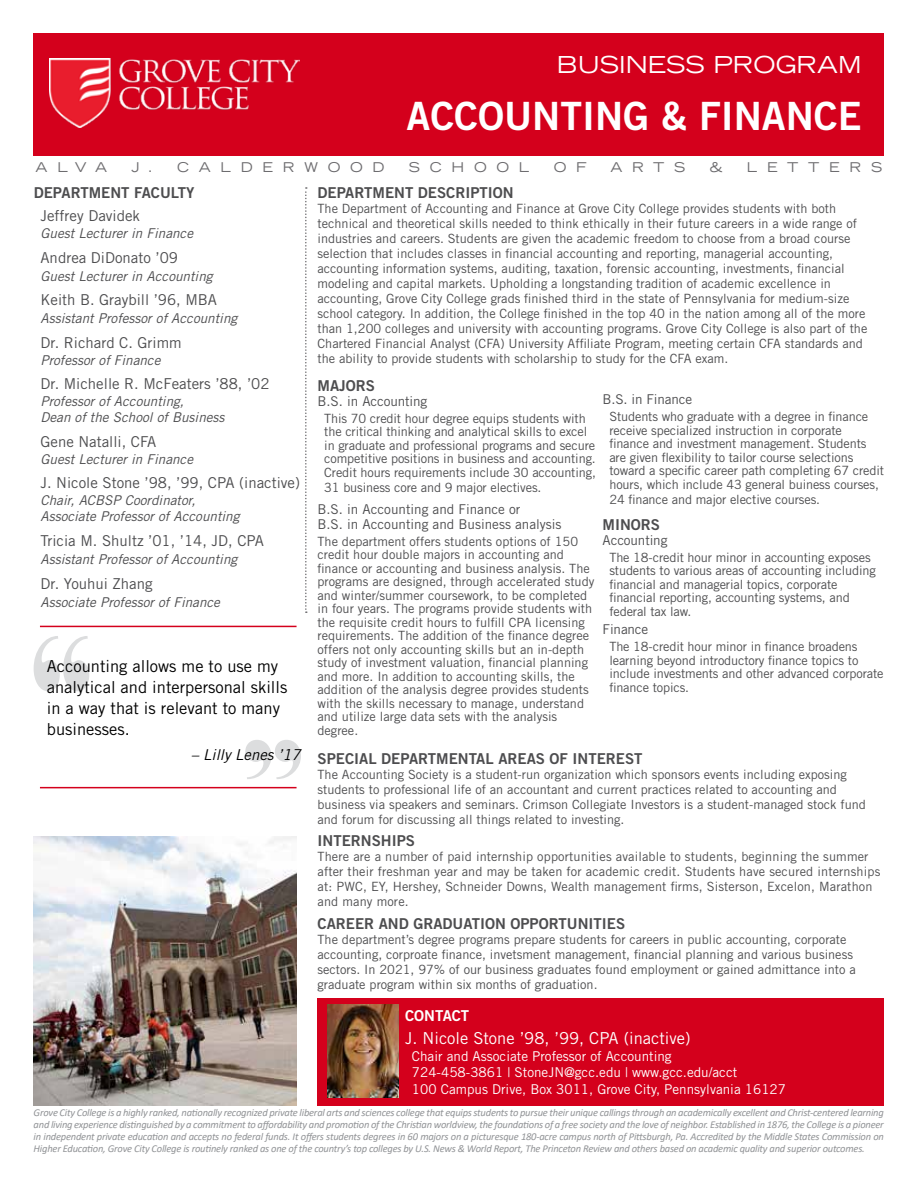
<style>
.page{position:relative;width:918px;height:1188px;background:#fff}
.page>*{position:absolute;margin:0;border:0;box-sizing:border-box;transform-origin:0 0}
.t1{font:39px "Trade Gothic LT Std Bd 2";color:#fff}
.t2{font:expanded 23.4px "Trade Gothic LT Std";color:#fff}
.t3{font:16.5px/21px "Trade Gothic LT Std";color:#000}
.t4{font:16.5px "Trade Gothic LT Std";color:#fff}
.t5{font:15px "Trade Gothic LT Std";color:#4d4d4f}
.t6{font:15px "Trade Gothic LT Std Bd 2";color:#4d4d4f}
.t7{font:italic 15px "Trade Gothic LT Std";color:#000}
.t8{font:15px "Trade Gothic LT Std Bd 2";color:#fff}
.t9{font:italic 13.5px/16.5px "Trade Gothic LT Std";color:#4d4d4f}
.t10{font:13.5px/16.5px "Trade Gothic LT Std";color:#fff}
.t11{font:13.5px/15px "Trade Gothic LT Std";color:#4d4d4f}
.t12{font:expanded 13.5px "Trade Gothic LT Std";letter-spacing:.72em;color:#6d6c6f}
.t13{font:12.75px/13.5px "Trade Gothic LT Std";color:#4d4d4f}
.t14{font:italic 10.5px/12px "Calibri";letter-spacing:-.02em;color:#919396;text-align:justify}
</style>
<div class="page">
<div style="left:34px;top:34px;width:850px;height:122px;background:#d4001c"></div>
<img style="left:50px;top:58px;width:249px;height:70px">
<img style="left:34px;top:837px;width:263px;height:268px">
<svg style="left:305px;top:187px;width:2px;height:426px"></svg>
<svg style="left:245px;top:740px;width:56px;height:39px"></svg>
<svg style="left:34px;top:636px;width:55px;height:55px"></svg>
<hr style="left:40px;top:626px;width:257px;height:1px;background:#d4001c">
<hr style="left:40px;top:787px;width:257px;height:1px;background:#d4001c">
<div style="left:317px;top:998px;width:567px;height:107px;background:#d4001c"></div>
<img style="left:328px;top:1004px;width:70px;height:93px">
<h2 class="t2" style="left:557px;top:50px;width:306px">BUSINESS PROGRAM</h2>
<h1 class="t1" style="left:407px;top:92px;width:456px">ACCOUNTING &amp; FINANCE</h1>
<p class="t12" style="left:36px;top:158px;width:73px">ALVA</p>
<p class="t12" style="left:131px;top:158px;width:255px">J. CALDERWOOD</p>
<p class="t12" style="left:409px;top:158px;width:122px">SCHOOL</p>
<p class="t12" style="left:554px;top:158px;width:34px">O F</p>
<p class="t12" style="left:610px;top:158px;width:77px">ARTS</p>
<p class="t12" style="left:710px;top:158px;width:14px">&amp;</p>
<p class="t12" style="left:747px;top:158px;width:137px">LETTERS</p>
<p class="t6" style="left:34px;top:183px;width:162px">DEPARTMENT FACULTY</p>
<p class="t5" style="left:40px;top:207px;width:101px">Jeffrey Davidek</p>
<p class="t9" style="left:40px;top:225px;width:154px">Guest Lecturer in Finance</p>
<p class="t5" style="left:40px;top:248px;width:139px">Andrea DiDonato ’09</p>
<p class="t9" style="left:40px;top:268px;width:174px">Guest Lecturer in Accounting</p>
<p class="t5" style="left:40px;top:291px;width:178px">Keith B. Graybill ’96, MBA</p>
<p class="t9" style="left:40px;top:311px;width:198px">Assistant Professor of Accounting</p>
<p class="t5" style="left:40px;top:334px;width:143px">Dr. Richard C. Grimm</p>
<p class="t9" style="left:40px;top:352px;width:121px">Professor of Finance</p>
<p class="t5" style="left:40px;top:375px;width:231px">Dr. Michelle R. McFeaters ’88, ’02</p>
<p class="t9" style="left:40px;top:393px;width:186px">Professor of Accounting,<br>Dean of the School of Business</p>
<p class="t5" style="left:40px;top:433px;width:117px">Gene Natalli, CFA</p>
<p class="t9" style="left:40px;top:451px;width:154px">Guest Lecturer in Finance</p>
<p class="t5" style="left:40px;top:474px;width:261px">J. Nicole Stone ’98, ’99, CPA (inactive)</p>
<p class="t9" style="left:40px;top:492px;width:201px">Chair, ACBSP Coordinator,<br>Associate Professor of Accounting</p>
<p class="t5" style="left:40px;top:532px;width:225px">Tricia M. Shultz ’01, ’14, JD, CPA</p>
<p class="t9" style="left:40px;top:551px;width:198px">Assistant Professor of Accounting</p>
<p class="t5" style="left:40px;top:574px;width:114px">Dr. Youhui Zhang</p>
<p class="t9" style="left:40px;top:594px;width:181px">Associate Professor of Finance</p>
<p class="t6" style="left:318px;top:183px;width:198px">DEPARTMENT DESCRIPTION</p>
<p class="t13" style="left:318px;top:201px;width:551px;line-height:15px">The Department of Accounting and Finance at Grove City College provides students with both technical and theoretical skills needed to think ethically in their future careers in a wide range of industries and careers. Students are given the academic freedom to choose from a broad course selection that includes classes in financial accounting and reporting, managerial accounting, accounting information systems, auditing, taxation, forensic accounting, investments, financial modeling and capital markets. Upholding a longstanding tradition of academic excellence in accounting, Grove City College grads finished third in the state of Pennsylvania for medium-size school category. In addition, the College finished in the top 40 in the nation among all of the more than 1,200 colleges and university with accounting programs. Grove City College is also part of the Chartered Financial Analyst (CFA) University Affiliate Program, meeting certain CFA standards and the ability to provide students with scholarship to study for the CFA exam.</p>
<p class="t6" style="left:318px;top:376px;width:59px">MAJORS</p>
<p class="t11" style="left:318px;top:393px;width:111px">B.S. in Accounting</p>
<p class="t13" style="left:324px;top:412px;width:273px">This 70 credit hour degree equips students with the critical thinking and analytical skills to excel in graduate and professional programs and secure competitive positions in business and accounting.<br>Credit hours requirements include 30 accounting,</p>
<p class="t13" style="left:324px;top:481px;width:219px">31 business core and 9 major electives.</p>
<p class="t11" style="left:318px;top:501px;width:246px">B.S. in Accounting and Finance or<br>B.S. in Accounting and Business analysis</p>
<p class="t13" style="left:318px;top:534px;width:278px">The department offers students options of 150 credit hour double majors in accounting and finance or accounting and business analysis. The programs are designed, through accelerated study and winter/summer coursework, to be completed in four years. The programs provide students with the requisite credit hours to fulfill CPA licensing requirements. The addition of the finance degree offers not only accounting skills but an in-depth study of investment valuation, financial planning and more. In addition to accounting skills, the addition of the analysis degree provides students with the skills necessary to manage, understand and utilize large data sets with the analysis degree.</p>
<p class="t11" style="left:603px;top:392px;width:91px">B.S. in Finance</p>
<p class="t13" style="left:609px;top:410px;width:276px">Students who graduate with a degree in finance receive specialized instruction in corporate finance and investment management. Students are given flexibility to tailor course selections toward a specific career path completing 67 credit hours, which include 43 general buiness courses,</p>
<p class="t13" style="left:609px;top:492px;width:212px">24 finance and major elective courses.</p>
<p class="t6" style="left:603px;top:515px;width:59px">MINORS</p>
<p class="t11" style="left:603px;top:532px;width:66px">Accounting</p>
<p class="t13" style="left:609px;top:550px;width:268px">The 18-credit hour minor in accounting exposes students to various areas of accounting including financial and managerial topics, corporate financial reporting, accounting systems, and federal tax law.</p>
<p class="t11" style="left:603px;top:622px;width:47px">Finance</p>
<p class="t13" style="left:609px;top:640px;width:276px">The 18-credit hour minor in finance broadens learning beyond introductory finance topics to include investments and other advanced corporate finance topics.</p>
<p class="t3" style="left:47px;top:655px;width:242px">Accounting allows me to use my analytical and interpersonal skills in a way that is relevant to many businesses.</p>
<p class="t7" style="left:191px;top:745px;width:111px">– Lilly Lenes ’17</p>
<p class="t6" style="left:318px;top:749px;width:327px">SPECIAL DEPARTMENTAL AREAS OF INTEREST</p>
<p class="t13" style="left:318px;top:766px;width:550px;line-height:15px">The Accounting Society is a student-run organization which sponsors events including exposing students to professional life of an accountant and current practices related to accounting and business via speakers and seminars. Crimson Collegiate Investors is a student-managed stock fund and forum for discussing all things related to investing.</p>
<p class="t6" style="left:318px;top:831px;width:99px">INTERNSHIPS</p>
<p class="t13" style="left:318px;top:849px;width:564px;line-height:15px">There are a number of paid internship opportunities available to students, beginning the summer after their freshman year and may be taken for academic credit. Students have secured internships at: PWC, EY, Hershey, Schneider Downs, Wealth management firms, Sisterson, Excelon, Marathon and many more.</p>
<p class="t6" style="left:318px;top:914px;width:309px">CAREER AND GRADUATION OPPORTUNITIES</p>
<p class="t13" style="left:318px;top:931px;width:540px;line-height:15px">The department’s degree programs prepare students for careers in public accounting, corporate accounting, corproate finance, invetsment management, financial planning and various business sectors. In 2021, 97% of our business graduates found employment or gained admittance into a graduate program within six months of graduation.</p>
<p class="t8" style="left:405px;top:1006px;width:66px">CONTACT</p>
<p class="t4" style="left:405px;top:1028px;width:287px">J. Nicole Stone ’98, ’99, CPA (inactive)</p>
<p class="t10" style="left:412px;top:1047px;width:376px">Chair and Associate Professor of Accounting<br>724-458-3861 | StoneJN@gcc.edu | www.gcc.edu/acct<br>100 Campus Drive, Box 3011, Grove City, Pennsylvania 16127</p>
<p class="t14" style="left:34px;top:1106px;width:852px">Grove City College is a highly ranked, nationally recognized private liberal arts and sciences college that equips students to pursue their unique callings through an academically excellent and Christ-centered learning and living experience distinguished by a commitment to affordability and promotion of the Christian worldview, the foundations of a free society and the love of neighbor. Established in 1876, the College is a pioneer in independent private education and accepts no federal funds. It offers students degrees in 60 majors on a picturesque 180-acre campus north of Pittsburgh, Pa. Accredited by the Middle States Commission on Higher Education, Grove City College is routinely ranked as one of the country’s top colleges by U.S. News &amp; World Report, The Princeton Review and others based on academic quality and superior outcomes.</p>
</div>
